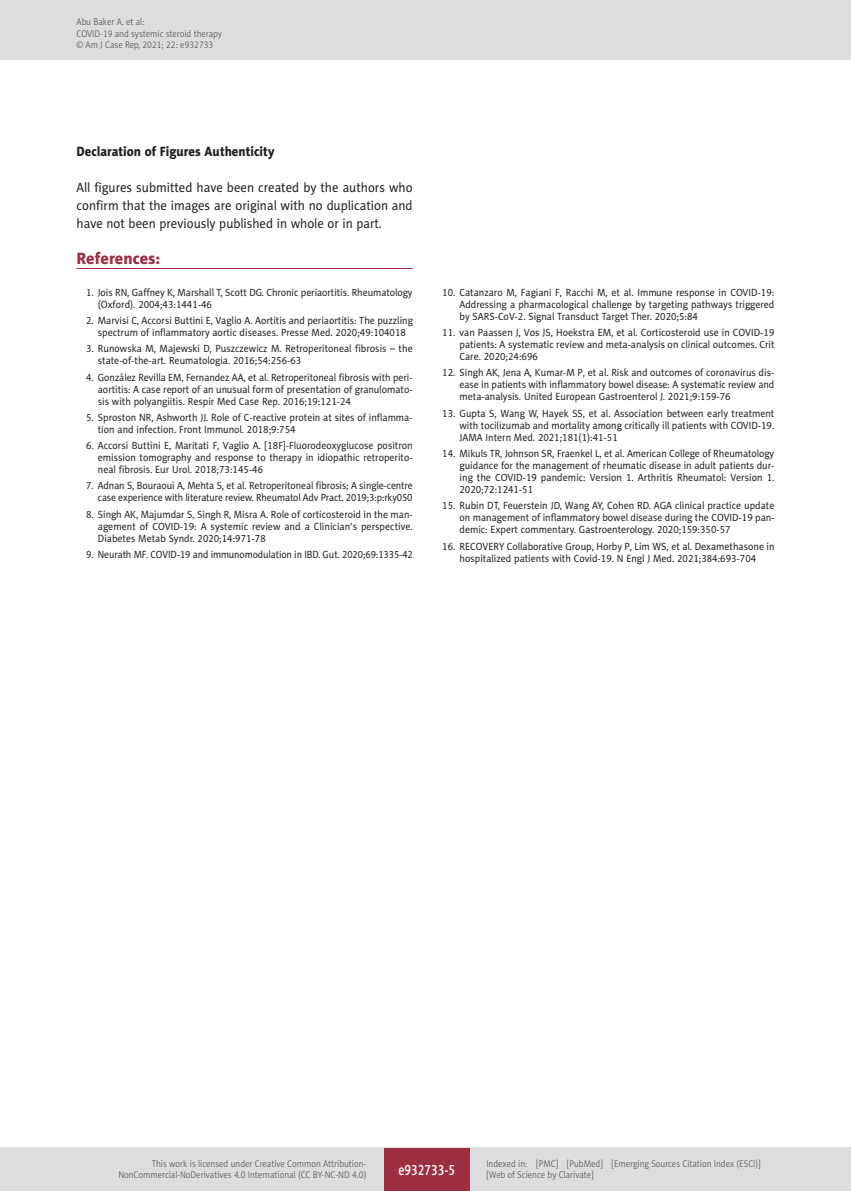
<style>
.page{position:relative;width:851px;height:1191px;background:#fff}
.page>*{position:absolute;margin:0;border:0;box-sizing:border-box;transform-origin:0 0}
.AJCR_Referencje_Tytu{font:16.5px "Naomi Sans EFN Heavy";color:#9d2f42}
.t1{font:15px "Naomi Sans EFN Medium";color:#fff;scale:.8 1}
.AJCR_Body{font:13.5px/18px "Naomi Sans EFN";color:#231f20;text-align:justify;scale:.95 1}
.AJCR_Headline_2{font:13.5px "Naomi Sans EFN Heavy";color:#231f20;scale:.95 1}
.AJCR_Referencje_punk{font:10.5px/12px "Naomi Sans EFN";color:#231f20;text-align:justify;scale:.95 1}
.AJCR_Referencje_punk-2{font:10.5px/12px "Naomi Sans EFN";color:#231f20;text-align:justify;scale:.94 1}
.AJCR_Referencje_punk-3{font:10.5px/12px "Naomi Sans EFN";color:#231f20;text-align:right;scale:.93 1}
.t2{font:9.75px/11.2px "Naomi Sans EFN Light";color:#57585a;scale:.9 1}
</style>
<div class="page">
<hr style="left:77px;top:268px;width:335px;height:1px;background:#9d2f42">
<div style="left:0;top:0;width:850px;height:60px;background:#dcdddf"></div>
<div style="left:0;top:1148px;width:850px;height:43px;background:#dcdddf"></div>
<div style="left:384px;top:1147px;width:85px;height:43px;background:#9d2f42"></div>
<p class="t2" style="left:77px;top:16px;width:163px">Abu Baker A. et al:<br>COVID-19 and systemic steroid therapy © Am J Case Rep, 2021; 22: e932733</p>
<p class="AJCR_Headline_2" style="left:77px;top:143px;width:210px">Declaration of Figures Authenticity</p>
<p class="AJCR_Body" style="left:77px;top:178px;width:355px">All figures submitted have been created by the authors who confirm that the images are original with no duplication and have not been previously published in whole or in part.</p>
<p class="AJCR_Referencje_Tytu" style="left:77px;top:248px;width:85px">References:</p>
<p class="AJCR_Referencje_punk-2" style="left:98px;top:286px;width:336px;text-indent:-12px">1. Jois RN, Gaffney K, Marshall T, Scott DG. Chronic periaortitis. Rheumatology (Oxford). 2004;43:1441-46</p>
<p class="AJCR_Referencje_punk" style="left:86px;top:315px;width:345px;text-align:center">2. Marvisi C, Accorsi Buttini E, Vaglio A. Aortitis and periaortitis: The puzzling spectrum of inflammatory aortic diseases. Presse Med. 2020;49:104018</p>
<p class="AJCR_Referencje_punk" style="left:98px;top:343px;width:333px;text-indent:-12px">3. Runowska M, Majewski D, Puszczewicz M. Retroperitoneal fibrosis – the state-of-the-art. Reumatologia. 2016;54:256-63</p>
<p class="AJCR_Referencje_punk-2" style="left:98px;top:371px;width:336px;text-indent:-12px">4. González Revilla EM, Fernandez AA, et al. Retroperitoneal fibrosis with peri&shy;aortitis: A case report of an unusual form of presentation of granulomato&shy;sis with polyangiitis. Respir Med Case Rep. 2016;19:121-24</p>
<p class="AJCR_Referencje_punk" style="left:98px;top:411px;width:333px;text-indent:-12px">5. Sproston NR, Ashworth JJ. Role of C-reactive protein at sites of inflamma&shy;tion and infection. Front Immunol. 2018;9:754</p>
<p class="AJCR_Referencje_punk" style="left:98px;top:440px;width:333px;text-indent:-12px">6. Accorsi Buttini E, Maritati F, Vaglio A. [18F]-Fluorodeoxyglucose positron emission tomography and response to therapy in idiopathic retroperito&shy;neal fibrosis. Eur Urol. 2018;73:145-46</p>
<p class="AJCR_Referencje_punk-3" style="left:86px;top:480px;width:353px">7. Adnan S, Bouraoui A, Mehta S, et al. Retroperitoneal fibrosis; A single-centre case experience with literature review. Rheumatol Adv Pract. 2019;3:p:rky050</p>
<p class="AJCR_Referencje_punk" style="left:98px;top:508px;width:333px;text-indent:-12px">8. Singh AK, Majumdar S, Singh R, Misra A. Role of corticosteroid in the man&shy;agement of COVID-19: A systemic review and a Clinician’s perspective.<br>Diabetes Metab Syndr. 2020;14:971-78</p>
<p class="AJCR_Referencje_punk-3" style="left:86px;top:548px;width:353px">9. Neurath MF. COVID-19 and immunomodulation in IBD. Gut. 2020;69:1335-42</p>
<p class="AJCR_Referencje_punk" style="left:459px;top:286px;width:333px;text-indent:-17px">10. Catanzaro M, Fagiani F, Racchi M, et al. Immune response in COVID-19:<br>Addressing a pharmacological challenge by targeting pathways triggered by SARS-CoV-2. Signal Transduct Target Ther. 2020;5:84</p>
<p class="AJCR_Referencje_punk" style="left:459px;top:327px;width:333px;text-indent:-17px">11. van Paassen J, Vos JS, Hoekstra EM, et al. Corticosteroid use in COVID-19 patients: A systematic review and meta-analysis on clinical outcomes. Crit Care. 2020;24:696</p>
<p class="AJCR_Referencje_punk" style="left:459px;top:367px;width:333px;text-indent:-17px">12. Singh AK, Jena A, Kumar-M P, et al. Risk and outcomes of coronavirus dis&shy;ease in patients with inflammatory bowel disease: A systematic review and meta-analysis. United European Gastroenterol J. 2021;9:159-76</p>
<p class="AJCR_Referencje_punk" style="left:459px;top:407px;width:333px;text-indent:-17px">13. Gupta S, Wang W, Hayek SS, et al. Association between early treatment with tocilizumab and mortality among critically ill patients with COVID-19.<br>JAMA Intern Med. 2021;181(1):41-51</p>
<p class="AJCR_Referencje_punk-2" style="left:459px;top:447px;width:336px;text-indent:-17px">14. Mikuls TR, Johnson SR, Fraenkel L, et al. American College of Rheumatology guidance for the management of rheumatic disease in adult patients dur&shy;ing the COVID-19 pandemic: Version 1. Arthritis Rheumatol: Version 1.<br>2020;72:1241-51</p>
<p class="AJCR_Referencje_punk" style="left:459px;top:500px;width:333px;text-indent:-17px">15. Rubin DT, Feuerstein JD, Wang AY, Cohen RD. AGA clinical practice update on management of inflammatory bowel disease during the COVID-19 pan&shy;demic: Expert commentary. Gastroenterology. 2020;159:350-57</p>
<p class="AJCR_Referencje_punk" style="left:442px;top:540px;width:351px;text-align:center">16. RECOVERY Collaborative Group, Horby P, Lim WS, et al. Dexamethasone in hospitalized patients with Covid-19. N Engl J Med. 2021;384:693-704</p>
<p class="t2" style="left:118px;top:1158px;width:277px;text-align:right">This work is licensed under Creative Common Attribution-<br>NonCommercial-NoDerivatives 4.0 International (CC BY-NC-ND 4.0)</p>
<h2 class="t1" style="left:398px;top:1160px;width:72px">e932733-5</h2>
<p class="t2" style="left:486px;top:1158px;width:306px">Indexed in: [PMC] [PubMed] [Emerging Sources Citation Index (ESCI)] [Web of Science by Clarivate]</p>
</div>
